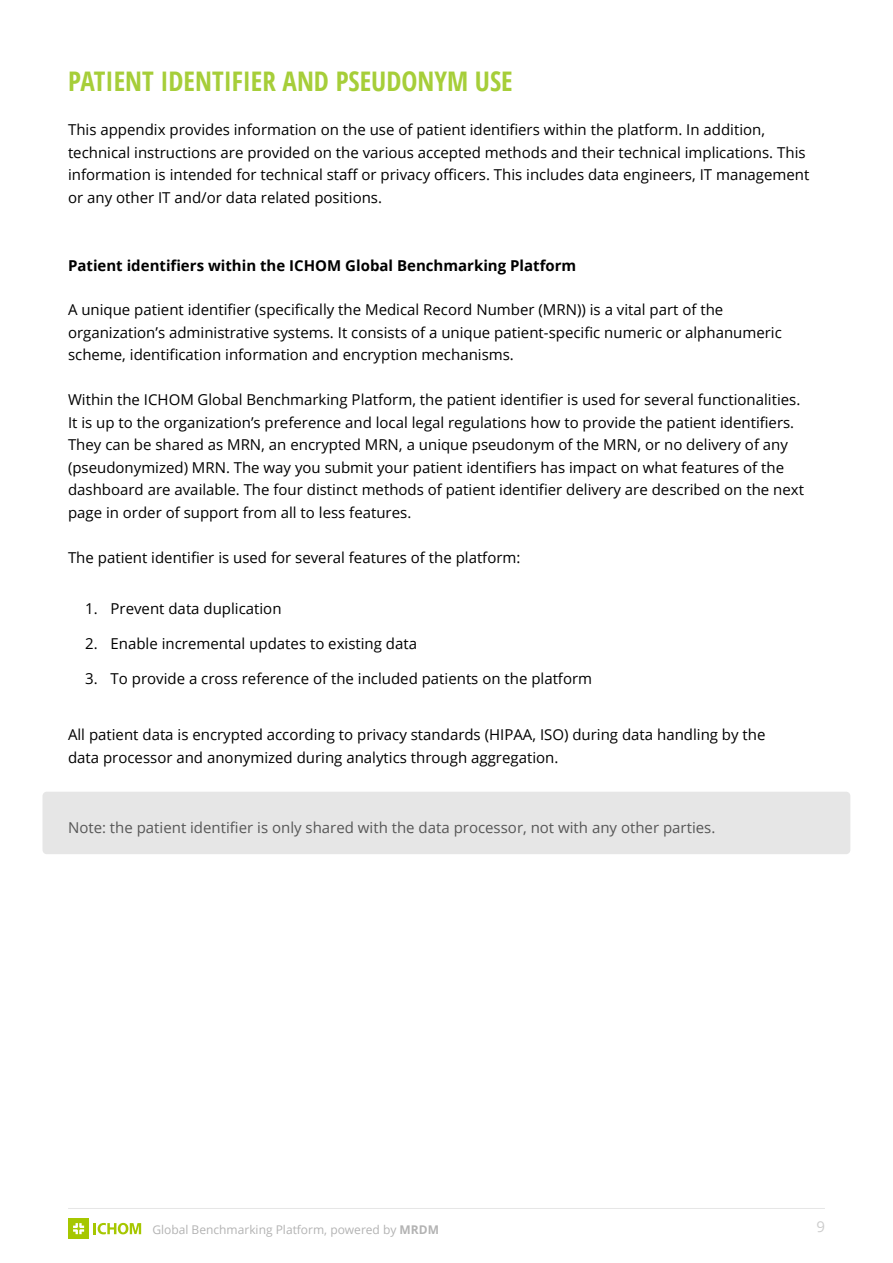
<style>
.page{position:relative;width:893px;height:1263px;background:#fff}
.page>*{position:absolute;margin:0;border:0;box-sizing:border-box;transform-origin:0 0}
.t1{font:700 27px "Open Sans Condensed";color:#a6ce39}
.t2{font:15px/22.5px "Open Sans";color:#000}
.t3{font:15px/22.5px "Open Sans";color:#000}
.t4{font:15px "Open Sans";color:#575757}
.t5{font:700 15px "Open Sans";color:#000}
.t6{font:15px "Open Sans";color:#ccc}
.t7{font:12px "Open Sans";color:#b3b3b3}
.s1{font-style:inherit}
.s2{font-weight:700}
</style>
<div class="page">
<hr style="left:68px;top:1208px;width:757px;height:1px;background:#e6e6e6">
<div style="left:68px;top:1218px;width:21px;height:21px;background:#a6c700"></div>
<svg style="left:73px;top:1223px;width:11px;height:11px"></svg>
<svg style="left:94px;top:1223px;width:47px;height:11px"></svg>
<div style="left:43px;top:792px;width:807px;height:62px;background:#e6e6e6;border-radius:4px"></div>
<h1 class="t1" style="left:68px;top:62px;width:446px">PATIENT IDENTIFIER AND PSEUDONYM USE</h1>
<p class="t2" style="left:68px;top:118px;width:743px">This appendix provides information on the use of patient identifiers within the platform. In addition, technical instructions are provided on the various accepted methods and their technical implications. This information is intended for technical staff or privacy officers. This includes data engineers, IT management or any other IT and/or data related positions.</p>
<p class="t5" style="left:68px;top:254px;width:510px">Patient identifiers within the ICHOM <span class="s1">Global</span> Benchmarking Platform</p>
<p class="t2" style="left:68px;top:298px;width:715px">A <span class="s1">unique</span> patient identifier (<span class="s1">specifically the</span> Medical Record Number (MRN)) is a vital part of the organization’s administrative systems. It consists of a unique patient-specific numeric or alphanumeric scheme, identification information and encryption mechanisms.</p>
<p class="t3" style="left:68px;top:388px;width:737px"><span class="s1">Within the ICHOM</span> Global <span class="s1">Benchmarking Platform, the patient identifier is used for several functionalities.<br></span>It is up to the organization’s preference and local legal regulations how to provide the patient identifiers.<br>They can be shared as MRN, an encrypted MRN, a unique pseudonym of the MRN, or no delivery of any (pseudonymized) MRN. The way you submit your patient identifiers has impact on what features of the dashboard are available. The four distinct methods of patient identifier delivery are described on the next page in order of support from all to less features.</p>
<p class="t2" style="left:68px;top:546px;width:454px">The patient identifier is used for several features of the platform:</p>
<p class="t2" style="left:85px;top:596px;width:198px"><span class="s1">1.</span> Prevent data duplication</p>
<p class="t2" style="left:85px;top:632px;width:334px"><span class="s1">2.</span> Enable incremental updates to existing data</p>
<p class="t2" style="left:85px;top:667px;width:509px"><span class="s1">3.</span> To provide a cross reference of the included patients on the platform</p>
<p class="t2" style="left:68px;top:723px;width:699px">All patient data is encrypted according to privacy standards (HIPAA, ISO) during data handling <span class="s1">by</span> the data processor and anonymized during analytics through aggregation.</p>
<p class="t4" style="left:68px;top:817px;width:649px"><span class="s1">N</span>ote<span class="s1">:</span> the patient identifier is only shared with the data processor, not with any other parties.</p>
<p class="t7" style="left:152px;top:1221px;width:288px">Global Benchmarking Platform, powered by <span class="s2">MRDM</span></p>
<p class="t6" style="left:816px;top:1216px;width:10px">9</p>
</div>
